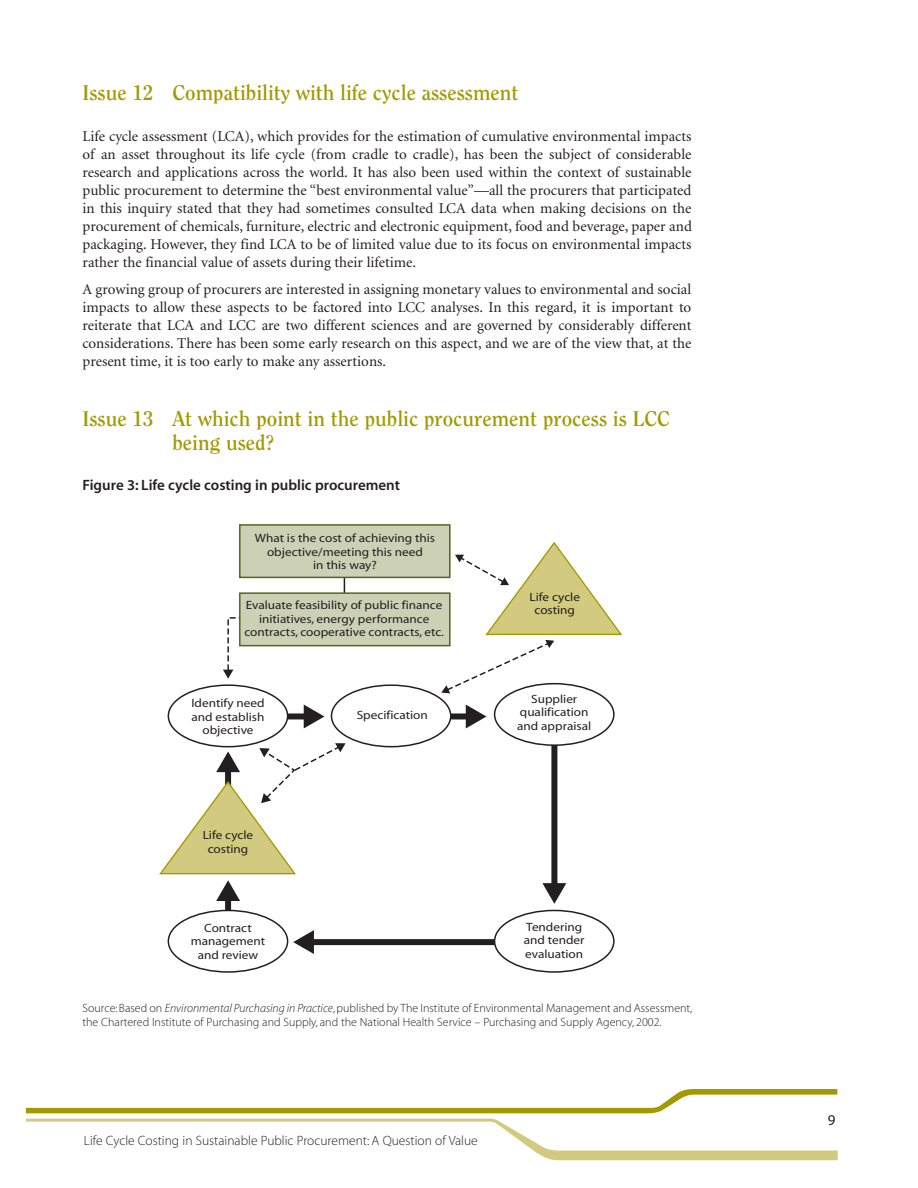
<style>
.page{position:relative;width:918px;height:1188px;background:#fff}
.page>*{position:absolute;margin:0;border:0;box-sizing:border-box;transform-origin:0 0}
.t1{font:700 21px/24px "Clearface";color:#a49901}
.t2{font:15px/18px "Minion";color:#231f20;text-align:justify}
.t3{font:15px "Myriad MM 565 600";color:#231f20}
.t4{font:15px "Myriad MM 400 600";color:#231f20}
.t5{font:13.5px "Myriad MM 215 600";color:#231f20}
.t6{font:12px/13.5px "Myriad MM 174 75 524 225";color:#231f20;text-align:center;scale:1.1 1}
.t7{font:12px/13.5px "Myriad MM 215 600";color:#231f20}
.s1{font-family:"Myriad MM It 215 600"}
</style>
<div class="page">
<svg style="left:344px;top:578px;width:1px;height:14px"></svg>
<div style="left:225px;top:898px;width:6px;height:67px;background:#231f20"></div>
<div style="left:310px;top:939px;width:192px;height:6px;background:#231f20"></div>
<svg style="left:293px;top:930px;width:21px;height:24px"></svg>
<svg style="left:223px;top:617px;width:23px;height:62px"></svg>
<div style="left:551px;top:717px;width:6px;height:170px;background:#231f20"></div>
<svg style="left:542px;top:883px;width:24px;height:21px"></svg>
<div style="left:355px;top:713px;width:114px;height:6px;background:#231f20"></div>
<svg style="left:466px;top:705px;width:20px;height:23px"></svg>
<div style="left:193px;top:713px;width:114px;height:6px;background:#231f20"></div>
<svg style="left:304px;top:705px;width:20px;height:23px"></svg>
<div style="left:168px;top:685px;width:120px;height:62px;background:#fff;border-radius:50%"></div>
<div style="left:168px;top:684px;width:120px;height:63px;border:2px solid #231f20;border-radius:50%"></div>
<div style="left:495px;top:684px;width:119px;height:61px;background:#fff;border-radius:50%"></div>
<div style="left:494px;top:683px;width:121px;height:63px;border:2px solid #231f20;border-radius:50%"></div>
<div style="left:331px;top:685px;width:120px;height:62px;background:#fff;border-radius:50%"></div>
<div style="left:331px;top:684px;width:120px;height:63px;border:2px solid #231f20;border-radius:50%"></div>
<div style="left:495px;top:910px;width:119px;height:62px;background:#fff;border-radius:50%"></div>
<div style="left:494px;top:910px;width:121px;height:63px;border:2px solid #231f20;border-radius:50%"></div>
<div style="left:168px;top:910px;width:120px;height:62px;background:#fff;border-radius:50%"></div>
<div style="left:168px;top:910px;width:120px;height:63px;border:2px solid #231f20;border-radius:50%"></div>
<div style="left:240px;top:525px;width:210px;height:52px;background:#ccd1b6"></div>
<div style="left:239px;top:524px;width:212px;height:54px;border:2px solid #566421"></div>
<div style="left:240px;top:593px;width:210px;height:53px;background:#ccd1b6"></div>
<div style="left:239px;top:592px;width:212px;height:54px;border:2px solid #566421"></div>
<svg style="left:159px;top:743px;width:187px;height:158px"></svg>
<svg style="left:441px;top:541px;width:181px;height:152px"></svg>
<svg style="left:27px;top:1119px;width:811px;height:41px"></svg>
<svg style="left:27px;top:1089px;width:810px;height:24px"></svg>
<h1 class="t1" style="left:82px;top:82px;width:438px">Issue 12 Compatibility with life cycle assessment</h1>
<p class="t2" style="left:82px;top:128px;width:611px">Life cycle assessment (LCA), which provides for the estimation of cumulative environmental impacts of an asset throughout its life cycle (from cradle to cradle), has been the subject of considerable research and applications across the world. It has also been used within the context of sustainable public procurement to determine the “best environmental value”—all the procurers that participated in this inquiry stated that they had sometimes consulted LCA data when making decisions on the procurement of chemicals, furniture, electric and electronic equipment, food and beverage, paper and packaging. However, they find LCA to be of limited value due to its focus on environmental impacts rather the financial value of assets during their lifetime.</p>
<p class="t2" style="left:82px;top:281px;width:610px">A growing group of procurers are interested in assigning monetary values to environmental and social impacts to allow these aspects to be factored into LCC analyses. In this regard, it is important to reiterate that LCA and LCC are two different sciences and are governed by considerably different considerations. There has been some early research on this aspect, and we are of the view that, at the present time, it is too early to make any assertions.</p>
<h1 class="t1" style="left:172px;top:408px;width:499px;text-indent:-90px">Issue 13 At which point in the public procurement process is LCC being used?</h1>
<p class="t3" style="left:82px;top:480px;width:319px">Figure 3: Life cycle costing in public procurement</p>
<p class="t6" style="left:255px;top:533px;width:165px">What is the cost of achieving this objective/meeting this need<br>in this way?</p>
<p class="t6" style="left:244px;top:599px;width:183px">Evaluate feasibility of public finance initiatives, energy performance contracts, cooperative contracts, etc.</p>
<p class="t6" style="left:530px;top:591px;width:47px">Life cycle costing</p>
<p class="t6" style="left:191px;top:697px;width:68px">Identify need and establish objective</p>
<p class="t6" style="left:517px;top:693px;width:69px">Supplier qualification and appraisal</p>
<p class="t6" style="left:357px;top:710px;width:66px">Specification</p>
<p class="t6" style="left:203px;top:830px;width:47px">Life cycle costing</p>
<p class="t6" style="left:191px;top:922px;width:69px">Contract management and review</p>
<p class="t6" style="left:524px;top:921px;width:57px;text-align:left">Tendering and tender evaluation</p>
<p class="t7" style="left:82px;top:1002px;width:611px">Source: Based on <span class="s1">Environmental Purchasing in Practice</span>, published by The Institute of Environmental Management and Assessment, the Chartered Institute of Purchasing and Supply, and the National Health Service – Purchasing and Supply Agency, 2002.</p>
<p class="t5" style="left:84px;top:1136px;width:395px">Life Cycle Costing in Sustainable Public Procurement: A Question of Value</p>
<p class="t4" style="left:828px;top:1115px;width:9px">9</p>
</div>
